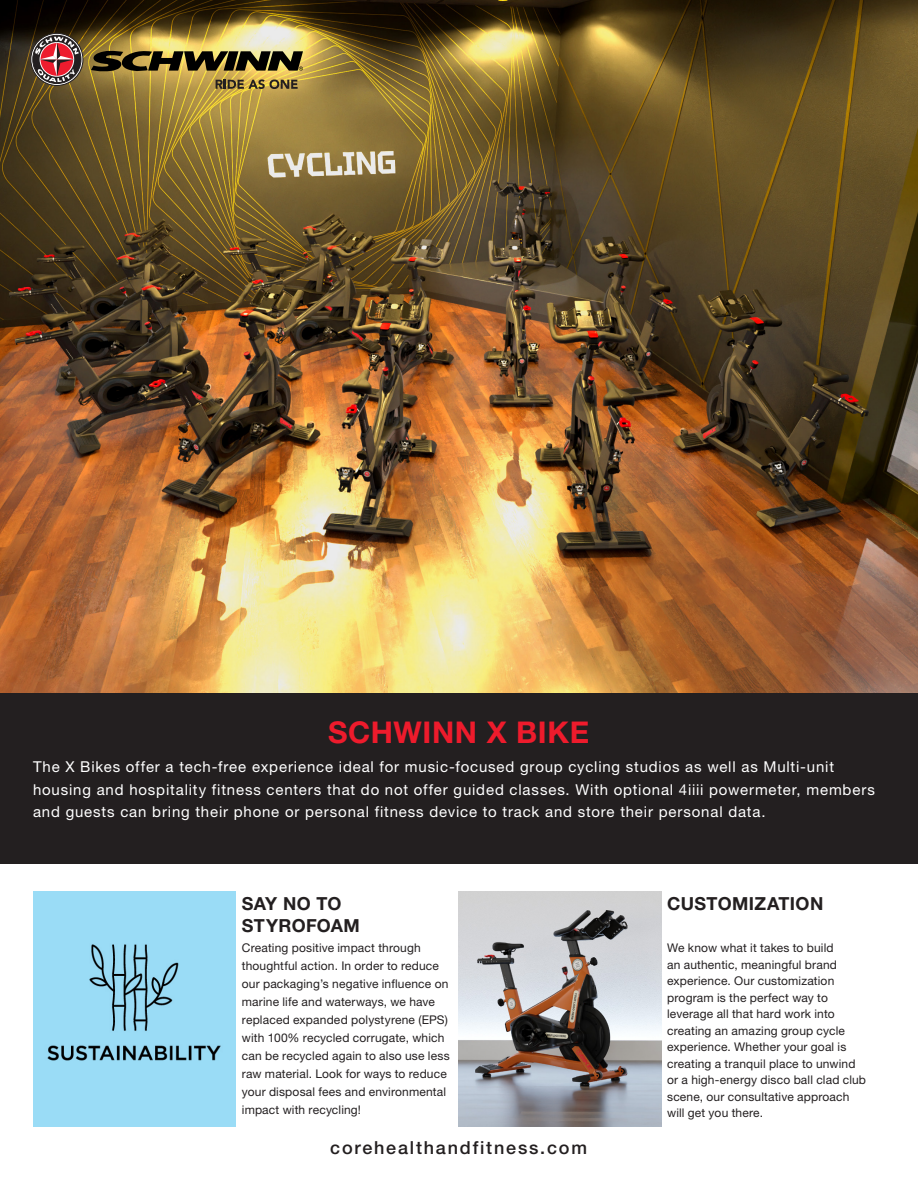
<style>
.page{position:relative;width:918px;height:1188px;background:#fff}
.page>*{position:absolute;margin:0;border:0;box-sizing:border-box;transform-origin:0 0}
.t1{font:700 30px "Helvetica Neue LT Pro";letter-spacing:.02em;color:#ee1b2c}
.t2{font:700 18px/21.6px "Helvetica Neue LT Pro";letter-spacing:.02em;color:#231f20}
.t3{font:500 18px "Helvetica Neue LT Pro";letter-spacing:.1em;color:#231f20}
.t4{font:15px/22.5px "Helvetica Neue LT Pro";letter-spacing:.055em;color:#fff}
.t5{font:12px/16.5px "Helvetica Neue LT Pro";letter-spacing:.015em;color:#231f20}
</style>
<div class="page">
<img style="left:0;top:0;width:918px;height:693px">
<div style="left:33px;top:891px;width:203px;height:236px;background:#9adcf6"></div>
<img style="left:47px;top:944px;width:174px;height:117px">
<img style="left:459px;top:891px;width:202px;height:236px">
<div style="left:0;top:693px;width:918px;height:171px;background:#231f20"></div>
<img style="left:30px;top:33px;width:310px;height:60px">
<p class="t1" style="left:328px;top:713px;width:263px">SCHWINN X BIKE</p>
<p class="t4" style="left:33px;top:755px;width:843px">The X Bikes offer a tech-free experience ideal for music-focused group cycling studios as well as Multi-unit housing and hospitality fitness centers that do not offer guided classes. With optional 4iiii powermeter, members and guests can bring their phone or personal fitness device to track and store their personal data.</p>
<p class="t2" style="left:242px;top:892px;width:120px">SAY NO TO<br>STYROFOAM</p>
<p class="t2" style="left:667px;top:892px;width:158px">CUSTOMIZATION</p>
<p class="t5" style="left:242px;top:939px;width:209px;line-height:18px">Creating positive impact through thoughtful action. In order to reduce our packaging’s negative influence on marine life and waterways, we have replaced expanded polystyrene (EPS) with 100% recycled corrugate, which can be recycled again to also use less raw material. Look for ways to reduce your disposal fees and environmental impact with recycling!</p>
<p class="t5" style="left:667px;top:939px;width:200px">We know what it takes to build<br>an authentic, meaningful brand experience. Our customization program is the perfect way to leverage all that hard work into creating an amazing group cycle experience. Whether your goal is creating a tranquil place to unwind or a high-energy disco ball clad club scene, our consultative approach will get you there.</p>
<h2 class="t3" style="left:330px;top:1137px;width:258px">corehealthandfitness.com</h2>
</div>
